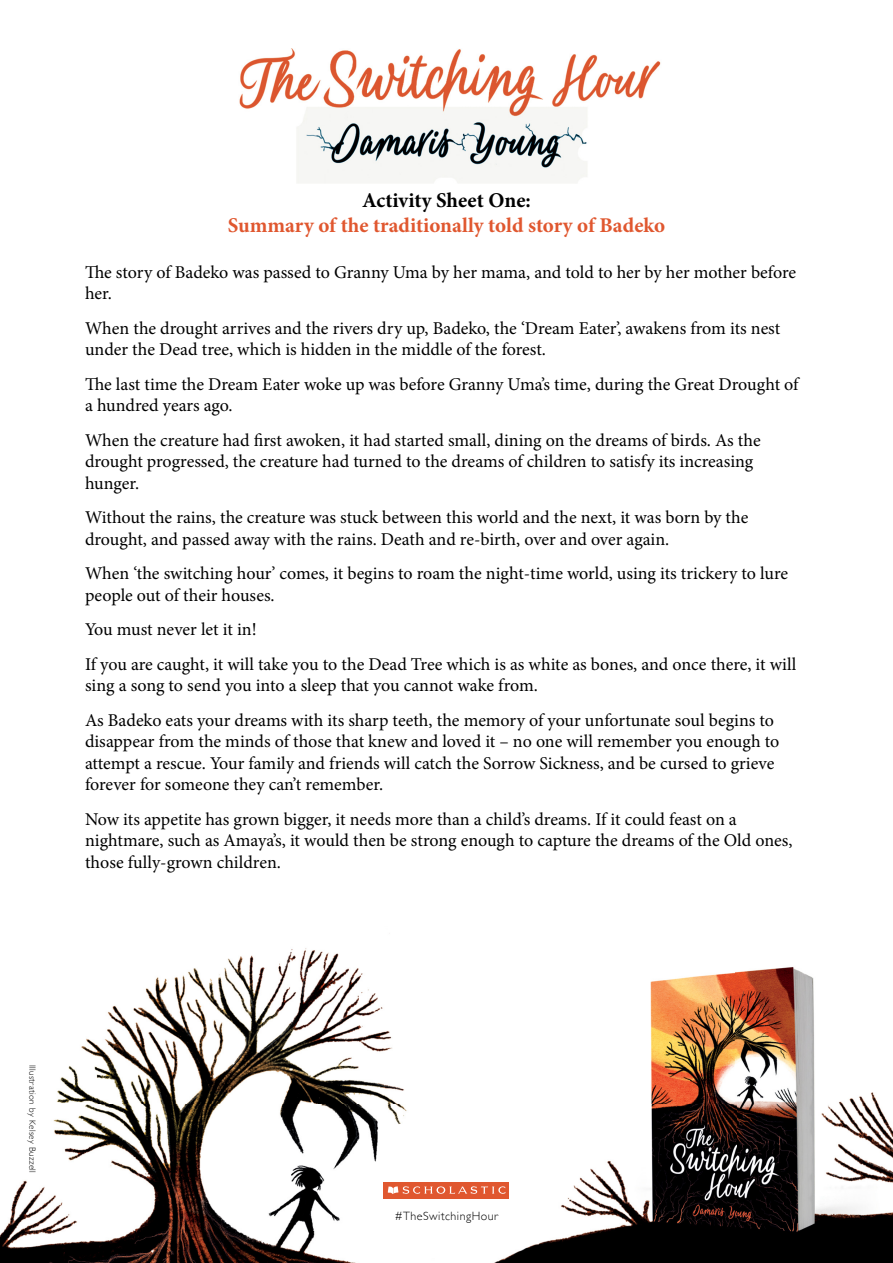
<style>
.page{position:relative;width:893px;height:1263px;background:#fff}
.page>*{position:absolute;margin:0;border:0;box-sizing:border-box;transform-origin:0 0}
.t1{font:700 21px "Minion Pro";color:#e0572f}
.t2{font:700 21px "Minion Pro";color:#000}
.t3{font:18px/21.6px "Minion Pro";letter-spacing:-.005em;color:#000}
.t4{font:300 12px "Gill Sans";letter-spacing:.04em;color:#000}
.t5{font:300 9px "Gill Sans";letter-spacing:.04em;color:#000}
</style>
<div class="page">
<img style="left:0;top:48px;width:893px;height:1215px">
<div style="left:384px;top:1182px;width:125px;height:17px;background:#e0572f"></div>
<svg style="left:388px;top:1186px;width:118px;height:8px"></svg>
<svg style="left:86px;top:265px;width:18px;height:13px"></svg>
<svg style="left:86px;top:377px;width:18px;height:13px"></svg>
<svg style="left:254px;top:433px;width:9px;height:13px"></svg>
<p class="t2" style="left:362px;top:185px;width:170px">Activity Sheet One:</p>
<p class="t1" style="left:228px;top:210px;width:439px">Summary of the traditionally told story of Badeko</p>
<p class="t3" style="left:85px;top:261px;width:713px;text-indent:19px">e story of Badeko was passed to Granny Uma by her mama, and told to her by her mother before her.</p>
<p class="t3" style="left:85px;top:317px;width:697px">When the drought arrives and the rivers dry up, Badeko, the ‘Dream Eater’, awakens from its nest under the Dead tree, which is hidden in the middle of the forest.</p>
<p class="t3" style="left:85px;top:373px;width:715px;text-indent:19px">e last time the Dream Eater woke up was before Granny Uma’s time, during the Great Drought of a hundred years ago.</p>
<p class="t3" style="left:85px;top:429px;width:677px">When the creature had rst awoken, it had started small, dining on the dreams of birds. As the drought progressed, the creature had turned to the dreams of children to satisfy its increasing hunger.</p>
<p class="t3" style="left:85px;top:507px;width:665px">Without the rains, the creature was stuck between this world and the next, it was born by the drought, and passed away with the rains. Death and re-birth, over and over again.</p>
<p class="t3" style="left:85px;top:563px;width:705px">When ‘the switching hour’ comes, it begins to roam the night-time world, using its trickery to lure people out of their houses.</p>
<p class="t3" style="left:85px;top:612px;width:713px;line-height:34.3px">You must never let it in!<br>If you are caught, it will take you to the Dead Tree which is as white as bones, and once there, it will</p>
<p class="t3" style="left:85px;top:668px;width:690px;line-height:34.3px">sing a song to send you into a sleep that you cannot wake from.<br>As Badeko eats your dreams with its sharp teeth, the memory of your unfortunate soul begins to</p>
<p class="t3" style="left:85px;top:731px;width:696px">disappear from the minds of those that knew and loved it – no one will remember you enough to attempt a rescue. Your family and friends will catch the Sorrow Sickness, and be cursed to grieve forever for someone they can’t remember.</p>
<p class="t3" style="left:85px;top:808px;width:709px">Now its appetite has grown bigger, it needs more than a child’s dreams. If it could feast on a nightmare, such as Amaya’s, it would then be strong enough to capture the dreams of the Old ones, those fully-grown children.</p>
<p class="t5" style="left:40px;top:1064px;width:110px;rotate:90deg">Illustration by Kelsey Buzzell</p>
<p class="t4" style="left:395px;top:1207px;width:105px">#TheSwitchingHour</p>
</div>
